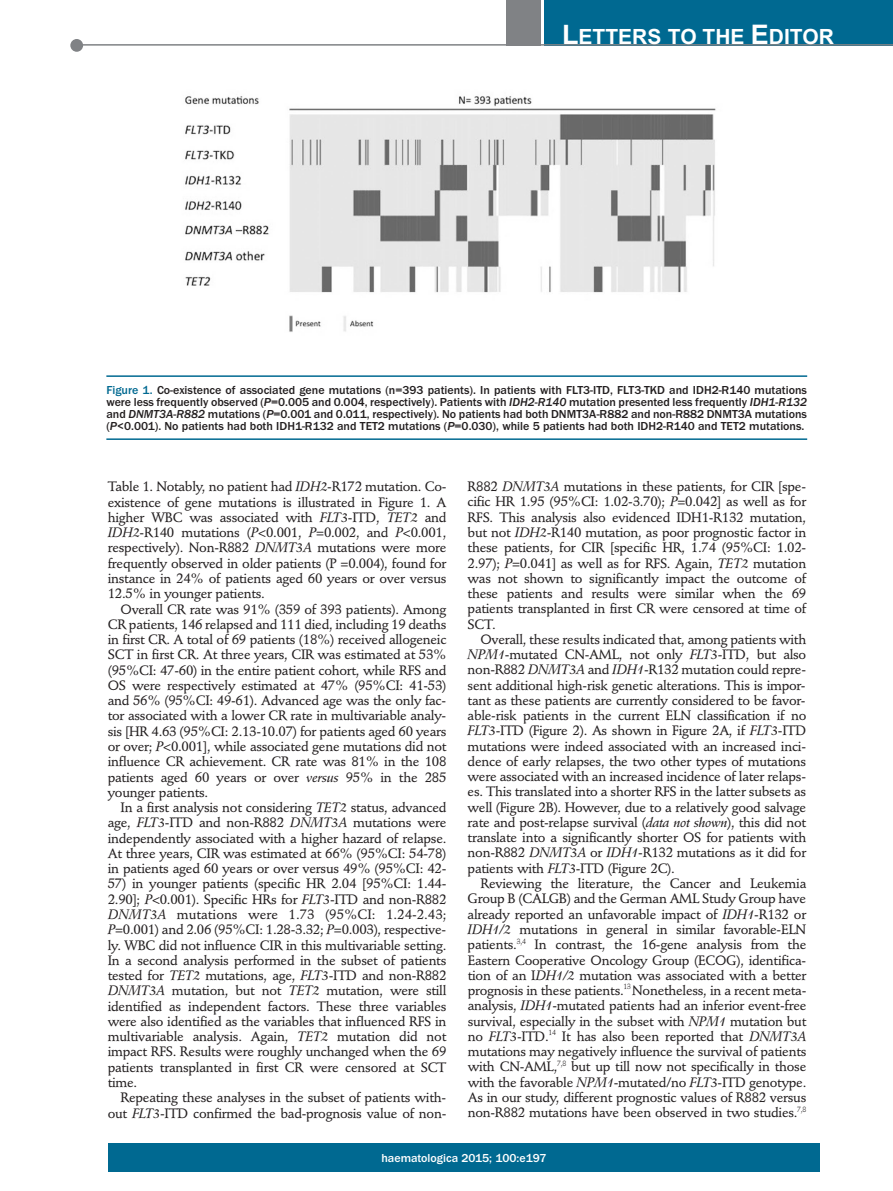
<style>
.page{position:relative;width:893px;height:1191px;background:#fff}
.page>*{position:absolute;margin:0;border:0;box-sizing:border-box;transform-origin:0 0}
.t1{font:700 21px "Arial";color:#fff}
.t2{font:500 13.5px/15.3px "Stempel Schneidler";letter-spacing:-.02em;color:#231f20;text-align:justify}
.t3{font:500 12px/12px "Franklin Gothic";color:#231f20;text-align:justify}
.t4{font:500 12px "Franklin Gothic";color:#fff}
.s1{font-size:27px}
.s2{color:#006991}
.s3{font-style:italic}
.s4{font-family:"Stempel Schneidler Med";font-weight:400;font-style:italic}
</style>
<div class="page">
<div style="left:107px;top:1143px;width:713px;height:28px;background:#006991"></div>
<div style="left:544px;top:0;width:349px;height:45px;background:#006991"></div>
<div style="left:506px;top:0;width:34px;height:45px;background:#808285"></div>
<div style="left:70px;top:39px;width:13px;height:13px;background:#808285;border-radius:50%"></div>
<hr style="left:78px;top:44px;width:815px;height:2px;background:#808285">
<img style="left:185px;top:96px;width:531px;height:236px">
<hr style="left:106px;top:375px;width:701px;height:2px;background:#006991">
<hr style="left:106px;top:438px;width:701px;height:2px;background:#006991">
<h1 class="t1" style="left:562px;top:25px;width:273px"><span class="s1">L</span>ETTERS TO THE <span class="s1">E</span>DITOR</h1>
<p class="t3" style="left:106px;top:384px;width:702px"><span class="s2">Figure 1.</span> Co-existence of associated gene mutations (n=393 patients). In patients with FLT3-ITD, FLT3-TKD and IDH2-R140 mutations were less frequently observed (<span class="s3">P</span>=0.005 and 0.004, respectively). Patients with <span class="s3">IDH2-R140</span> mutation presented less frequently <span class="s3">IDH1-R132 </span>and <span class="s3">DNMT3A-R882</span> mutations (<span class="s3">P</span>=0.001 and 0.011, respectively). No patients had both DNMT3A-R882 and non-R882 DNMT3A mutations (<span class="s3">P</span>&lt;0.001). No patients had both IDH1-R132 and TET2 mutations (<span class="s3">P</span>=0.030), while 5 patients had both IDH2-R140 and TET2 mutations.</p>
<p class="t2" style="left:468px;top:480px;width:340px">R882 <span class="s4">DNMT3A</span> mutations in these patients, for CIR [spe&shy;cific HR 1.95 (95%CI: 1.02-3.70); <span class="s4">P</span>=0.042] as well as for RFS. This analysis also evidenced IDH1-R132 mutation, but not <span class="s4">IDH2</span>-R140 mutation, as poor prognostic factor in these patients, for CIR [specific HR, 1.74 (95%CI: 1.02- 2.97); <span class="s4">P</span>=0.041] as well as for RFS. Again, <span class="s4">TET2</span> mutation was not shown to significantly impact the outcome of these patients and results were similar when the 69 patients transplanted in first CR were censored at time of SCT.</p>
<p class="t2" style="left:468px;top:633px;width:340px;text-indent:13px">Overall, these results indicated that, among patients with <span class="s4">NPM1</span>-mutated CN-AML, not only <span class="s4">FLT3</span>-ITD, but also non-R882 <span class="s4">DNMT3A</span> and <span class="s4">IDH1</span>-R132 mutation could repre&shy;sent additional high-risk genetic alterations. This is impor&shy;tant as these patients are currently considered to be favor&shy;able-risk patients in the current ELN classification if no <span class="s4">FLT3</span>-ITD (Figure 2). As shown in Figure 2A, if <span class="s4">FLT3</span>-ITD mutations were indeed associated with an increased inci&shy;dence of early relapses, the two other types of mutations were associated with an increased incidence of later relaps&shy;es. This translated into a shorter RFS in the latter subsets as well (Figure 2B). However, due to a relatively good salvage rate and post-relapse survival (<span class="s4">data not shown</span>), this did not translate into a significantly shorter OS for patients with non-R882 <span class="s4">DNMT3A</span> or <span class="s4">IDH1</span>-R132 mutations as it did for patients with <span class="s4">FLT3</span>-ITD (Figure 2C).</p>
<p class="t2" style="left:468px;top:877px;width:340px;text-indent:13px">Reviewing the literature, the Cancer and Leukemia Group B (CALGB) and the German AML Study Group have already reported an unfavorable impact of <span class="s4">IDH1</span>-R132 or <span class="s4">IDH1/2</span> mutations in general in similar favorable-ELN patients.<sup>3,4</sup> In contrast, the 16-gene analysis from the Eastern Cooperative Oncology Group (ECOG), identifica&shy;tion of an I<span class="s4">DH1/2</span> mutation was associated with a better prognosis in these patients.<sup>13</sup> Nonetheless, in a recent meta&shy;analysis, <span class="s4">IDH1</span>-mutated patients had an inferior event-free survival, especially in the subset with <span class="s4">NPM1</span> mutation but no <span class="s4">FLT3</span>-ITD.<sup>14</sup> It has also been reported that <span class="s4">DNMT3A </span>mutations may negatively influence the survival of patients with CN-AML,<sup>7,8</sup> but up till now not specifically in those with the favorable <span class="s4">NPM1</span>-mutated/no <span class="s4">FLT3</span>-ITD genotype.<br>As in our study, different prognostic values of R882 versus non-R882 mutations have been observed in two studies.<sup>7,8</sup></p>
<p class="t4" style="left:381px;top:1150px;width:166px">haematologica 2015; 100:e197</p>
<p class="t2" style="left:108px;top:480px;width:340px">Table 1. Notably, no patient had <span class="s4">IDH2</span>-R172 mutation. Co&shy;existence of gene mutations is illustrated in Figure 1. A higher WBC was associated with <span class="s4">FLT3</span>-ITD, <span class="s4">TET2</span> and <span class="s4">IDH2</span>-R140 mutations (<span class="s4">P</span>&lt;0.001, <span class="s4">P</span>=0.002, and <span class="s4">P</span>&lt;0.001, respectively). Non-R882 <span class="s4">DNMT3A</span> mutations were more frequently observed in older patients (P =0.004), found for instance in 24% of patients aged 60 years or over versus 12.5% in younger patients.</p>
<p class="t2" style="left:108px;top:602px;width:340px;text-indent:13px">Overall CR rate was 91% (359 of 393 patients). Among CR patients, 146 relapsed and 111 died, including 19 deaths in first CR. A total of 69 patients (18%) received allogeneic SCT in first CR. At three years, CIR was estimated at 53% (95%CI: 47-60) in the entire patient cohort, while RFS and OS were respectively estimated at 47% (95%CI: 41-53) and 56% (95%CI: 49-61). Advanced age was the only fac&shy;tor associated with a lower CR rate in multivariable analy&shy;sis [HR 4.63 (95%CI: 2.13-10.07) for patients aged 60 years or over; <span class="s4">P</span>&lt;0.001], while associated gene mutations did not influence CR achievement. CR rate was 81% in the 108 patients aged 60 years or over <span class="s4">versus</span> 95% in the 285 younger patients.</p>
<p class="t2" style="left:108px;top:801px;width:340px;text-indent:13px">In a first analysis not considering <span class="s4">TET2</span> status, advanced age, <span class="s4">FLT3</span>-ITD and non-R882 <span class="s4">DNMT3A</span> mutations were independently associated with a higher hazard of relapse.<br>At three years, CIR was estimated at 66% (95%CI: 54-78) in patients aged 60 years or over versus 49% (95%CI: 42-</p>
<p class="t2" style="left:108px;top:877px;width:340px">57) in younger patients (specific HR 2.04 [95%CI: 1.44- 2.90]; <span class="s4">P</span>&lt;0.001). Specific HRs for <span class="s4">FLT3</span>-ITD and non-R882<br><span class="s4">DNMT3A</span> mutations were 1.73 (95%CI: 1.24-2.43; <span class="s4">P</span>=0.001) and 2.06 (95%CI: 1.28-3.32; <span class="s4">P</span>=0.003), respective&shy;ly. WBC did not influence CIR in this multivariable setting.<br>In a second analysis performed in the subset of patients tested for <span class="s4">TET2</span> mutations, age, <span class="s4">FLT3</span>-ITD and non-R882<br><span class="s4">DNMT3A</span> mutation, but not <span class="s4">TET2</span> mutation, were still identified as independent factors. These three variables were also identified as the variables that influenced RFS in multivariable analysis. Again, <span class="s4">TET2</span> mutation did not impact RFS. Results were roughly unchanged when the 69 patients transplanted in first CR were censored at SCT time.</p>
<p class="t2" style="left:108px;top:1091px;width:340px;text-align:right">Repeating these analyses in the subset of patients with&shy;out <span class="s4">FLT3</span>-ITD confirmed the bad-prognosis value of non-</p>
</div>
